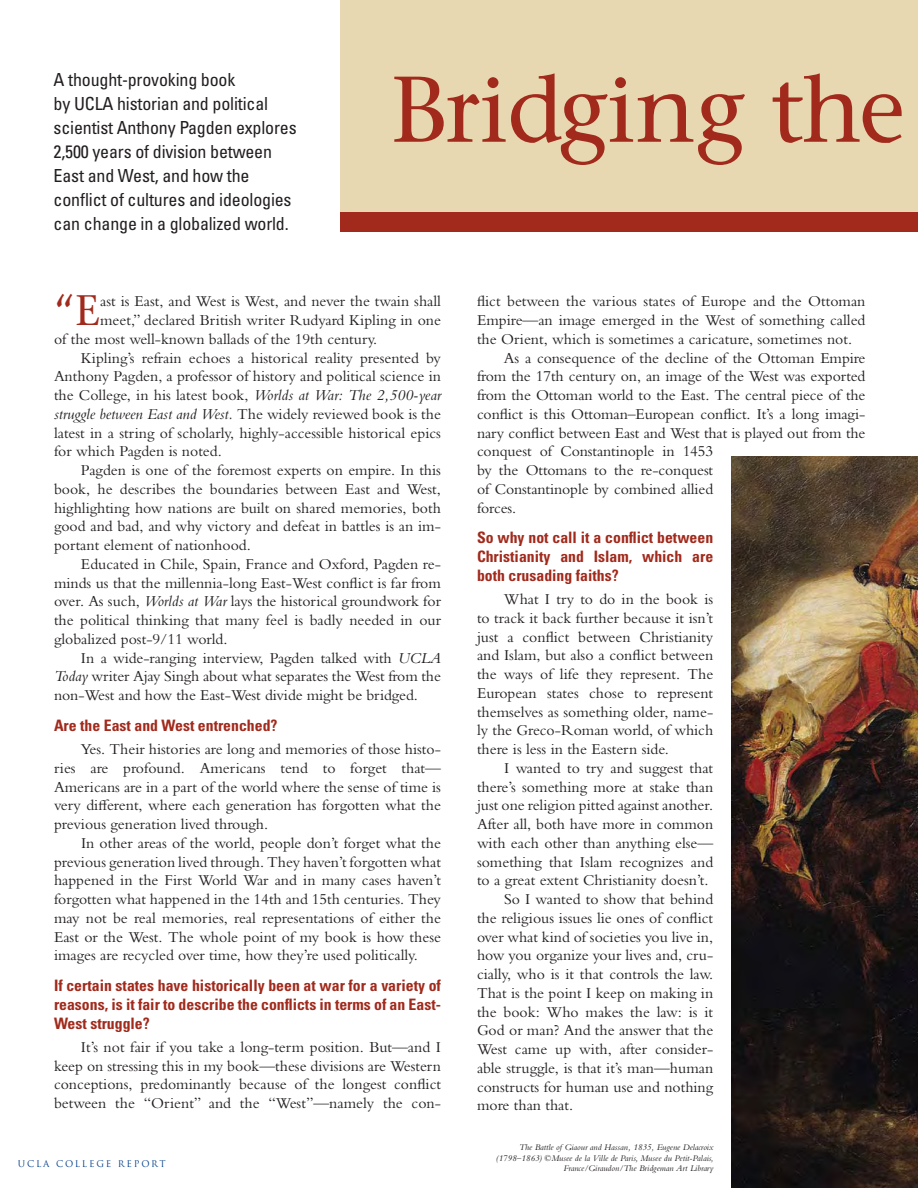
<style>
.page{position:relative;width:918px;height:1188px;background:#fff}
.page>*{position:absolute;margin:0;border:0;box-sizing:border-box;transform-origin:0 0}
.t1{font:93px "Stone Serif";letter-spacing:-.01em;color:#a12a1c}
.t2{font:42.6px "Stone Serif";color:#a12a1c}
.t3{font:condensed 18px/24px "Univers";letter-spacing:-.01em;color:#231f20}
.t4{font:15.75px/18.8px "Bembo MT Std";color:#231f20;text-align:justify}
.t5{font:700 condensed 15.75px/18.8px "Univers";color:#a12a1c;text-align:justify}
.t6{font:italic 15.75px "Bembo MT Std";color:#231f20}
.t7{font:italic 9px/10.5px "Bembo MT Std";color:#231f20;text-align:right}
.t8{font:9px "Trajan";letter-spacing:.2em;color:#023e88}
.s1{font-style:italic}
.s2{font-style:normal}
</style>
<div class="page">
<div style="left:340px;top:210px;width:578px;height:21px;background:#a12a1c"></div>
<div style="left:340px;top:0;width:578px;height:212px;background:#e8d8b1"></div>
<img style="left:732px;top:457px;width:186px;height:731px">
<p class="t3" style="left:54px;top:69px;width:245px">A thought-provoking book<br>by UCLA historian and political scientist Anthony Pagden explores<br>2,500 years of division between<br>East and West, and how the conflict of cultures and ideologies can change in a globalized world.</p>
<h1 class="t1" style="left:391px;top:73px;width:516px">Bridging the</h1>
<h2 class="t2" style="left:54px;top:294px;width:47px">“E</h2>
<p class="t4" style="left:100px;top:293px;width:342px">ast is East, and West is West, and never the twain shall</p>
<p class="t4" style="left:100px;top:312px;width:342px">meet,” declared British writer Rudyard Kipling in one</p>
<p class="t4" style="left:54px;top:331px;width:325px">of the most well-known ballads of the 19th century.</p>
<p class="t4" style="left:81px;top:350px;width:362px">Kipling’s refrain echoes a historical reality presented by</p>
<p class="t4" style="left:54px;top:368px;width:389px">Anthony Pagden, a professor of history and political science in</p>
<p class="t4" style="left:54px;top:387px;width:389px">the College, in his latest book, <span class="s1">Worlds at War: The 2,500-year</span></p>
<p class="t6" style="left:54px;top:408px;width:389px">struggle between East and West. <span class="s2">The widely reviewed book is the</span></p>
<p class="t4" style="left:54px;top:425px;width:389px">latest in a string of scholarly, highly-accessible historical epics</p>
<p class="t4" style="left:54px;top:443px;width:169px">for which Pagden is noted.</p>
<p class="t4" style="left:81px;top:462px;width:361px">Pagden is one of the foremost experts on empire. In this</p>
<p class="t4" style="left:54px;top:481px;width:388px">book, he describes the boundaries between East and West,</p>
<p class="t4" style="left:54px;top:500px;width:389px">highlighting how nations are built on shared memories, both</p>
<p class="t4" style="left:54px;top:518px;width:389px">good and bad, and why victory and defeat in battles is an im-</p>
<p class="t4" style="left:54px;top:537px;width:198px">portant element of nationhood.</p>
<p class="t4" style="left:81px;top:556px;width:362px">Educated in Chile, Spain, France and Oxford, Pagden re-</p>
<p class="t4" style="left:54px;top:575px;width:388px">minds us that the millennia-long East-West conflict is far from</p>
<p class="t4" style="left:54px;top:593px;width:389px">over. As such, <span class="s1">Worlds at War</span> lays the historical groundwork for</p>
<p class="t4" style="left:54px;top:612px;width:389px">the political thinking that many feel is badly needed in our</p>
<p class="t4" style="left:54px;top:631px;width:175px">globalized post-9/11 world.</p>
<p class="t4" style="left:81px;top:650px;width:362px">In a wide-ranging interview, Pagden talked with <span class="s1">UCLA</span></p>
<p class="t4" style="left:54px;top:668px;width:388px"><span class="s1">Today</span> writer Ajay Singh about what separates the West from the</p>
<p class="t4" style="left:54px;top:687px;width:365px">non-West and how the East-West divide might be bridged.</p>
<p class="t5" style="left:54px;top:717px;width:225px">Are the East and West entrenched?</p>
<p class="t4" style="left:54px;top:741px;width:389px;text-indent:27px">Yes. Their histories are long and memories of those histo&shy;ries are profound. Americans tend to forget that— Americans are in a part of the world where the sense of time is very different, where each generation has forgotten what the previous generation lived through.</p>
<p class="t4" style="left:54px;top:835px;width:389px;text-indent:27px">In other areas of the world, people don’t forget what the previous generation lived through. They haven’t forgotten what happened in the First World War and in many cases haven’t forgotten what happened in the 14th and 15th centuries. They may not be real memories, real representations of either the East or the West. The whole point of my book is how these images are recycled over time, how they’re used politically.</p>
<p class="t5" style="left:54px;top:978px;width:389px">If certain states have historically been at war for a variety of reasons, is it fair to describe the conflicts in terms of an East-West struggle?</p>
<p class="t4" style="left:54px;top:1039px;width:389px;text-indent:27px">It’s not fair if you take a long-term position. But—and I keep on stressing this in my book—these divisions are Western conceptions, predominantly because of the longest conflict between the “Orient” and the “West”—namely the con-</p>
<p class="t8" style="left:18px;top:1159px;width:149px">UCLA COLLEGE REPORT</p>
<p class="t4" style="left:477px;top:293px;width:390px">flict between the various states of Europe and the Ottoman</p>
<p class="t4" style="left:477px;top:312px;width:390px">Empire—an image emerged in the West of something called</p>
<p class="t4" style="left:477px;top:331px;width:377px">the Orient, which is sometimes a caricature, sometimes not.</p>
<p class="t4" style="left:504px;top:350px;width:363px">As a consequence of the decline of the Ottoman Empire</p>
<p class="t4" style="left:477px;top:368px;width:390px">from the 17th century on, an image of the West was exported</p>
<p class="t4" style="left:477px;top:387px;width:390px">from the Ottoman world to the East. The central piece of the</p>
<p class="t4" style="left:477px;top:406px;width:390px">conflict is this Ottoman–European conflict. It’s a long imagi-</p>
<p class="t4" style="left:477px;top:425px;width:390px">nary conflict between East and West that is played out from the</p>
<p class="t4" style="left:477px;top:443px;width:238px">conquest of Constantinople in 1453</p>
<p class="t4" style="left:477px;top:462px;width:238px">by the Ottomans to the re-conquest</p>
<p class="t4" style="left:477px;top:481px;width:238px">of Constantinople by combined allied</p>
<p class="t4" style="left:477px;top:500px;width:41px">forces.</p>
<p class="t5" style="left:477px;top:530px;width:238px">So why not call it a conflict between Christianity and Islam, which are both crusading faiths?</p>
<p class="t4" style="left:477px;top:591px;width:238px;text-indent:27px">What I try to do in the book is to track it back further because it isn’t just a conflict between Christianity and Islam, but also a conflict between the ways of life they represent. The European states chose to represent themselves as something older, name&shy;ly the Greco-Roman world, of which there is less in the Eastern side.</p>
<p class="t4" style="left:504px;top:760px;width:211px">I wanted to try and suggest that</p>
<p class="t4" style="left:477px;top:779px;width:238px">there’s something more at stake than</p>
<p class="t4" style="left:477px;top:797px;width:238px">just one religion pitted against another.</p>
<p class="t4" style="left:477px;top:816px;width:238px">After all, both have more in common</p>
<p class="t4" style="left:477px;top:835px;width:238px">with each other than anything else—</p>
<p class="t4" style="left:477px;top:854px;width:238px">something that Islam recognizes and</p>
<p class="t4" style="left:477px;top:872px;width:233px">to a great extent Christianity doesn’t.</p>
<p class="t4" style="left:504px;top:891px;width:211px">So I wanted to show that behind</p>
<p class="t4" style="left:477px;top:910px;width:238px">the religious issues lie ones of conflict</p>
<p class="t4" style="left:477px;top:929px;width:238px">over what kind of societies you live in,</p>
<p class="t4" style="left:477px;top:947px;width:238px">how you organize your lives and, cru-</p>
<p class="t4" style="left:477px;top:966px;width:238px">cially, who is it that controls the law.</p>
<p class="t4" style="left:477px;top:985px;width:238px">That is the point I keep on making in</p>
<p class="t4" style="left:477px;top:1003px;width:238px">the book: Who makes the law: is it</p>
<p class="t4" style="left:477px;top:1022px;width:238px">God or man? And the answer that the</p>
<p class="t4" style="left:477px;top:1041px;width:238px">West came up with, after consider-</p>
<p class="t4" style="left:477px;top:1060px;width:238px">able struggle, is that it’s man—human</p>
<p class="t4" style="left:477px;top:1078px;width:238px">constructs for human use and nothing</p>
<p class="t4" style="left:477px;top:1097px;width:98px">more than that.</p>
<p class="t7" style="left:496px;top:1143px;width:219px">The Battle of Giaour and Hassan, 1835, Eugene Delacroix (1798–1863) ©Musee de la Ville de Paris, Musee du Petit-Palais,<br>France/Giraudon/The Bridgeman Art Library</p>
</div>
